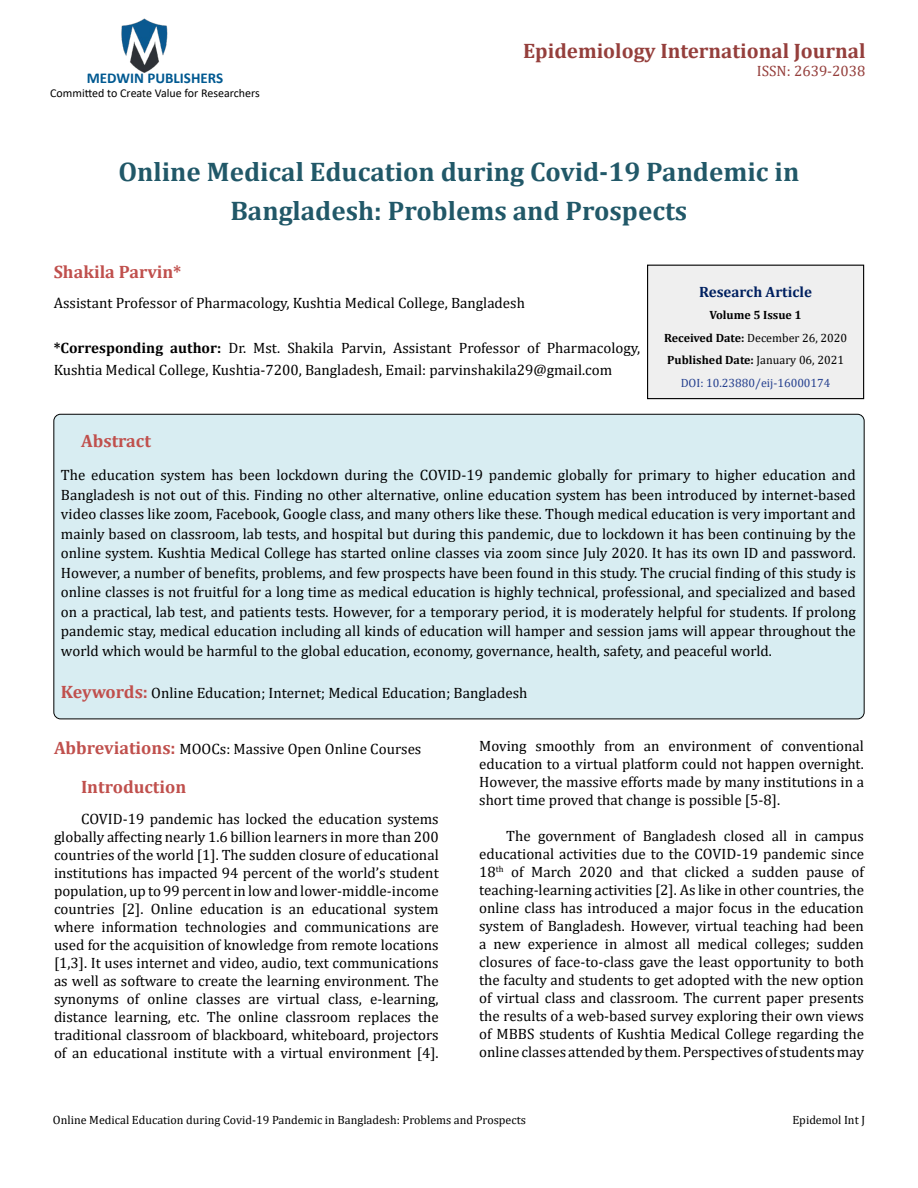
<style>
.page{position:relative;width:918px;height:1188px;background:#fff}
.page>*{position:absolute;margin:0;border:0;box-sizing:border-box;transform-origin:0 0}
.t1{font:700 27px/39px "Cambria";color:#215868;text-align:center}
.t2{font:700 21px "Cambria";color:#953f3c}
.t3{font:700 18px "Cambria";color:#c0504d}
.t4{font:15px/18px "Cambria";color:#000;text-align:justify}
.t5{font:700 15px "Calibri";color:#005991}
.t6{font:700 15px "Cambria";color:#002060}
.t7{font:15px "Cambria";color:#953f3c}
.t8{font:700 12px/22.5px "Cambria";color:#000;text-align:center}
.t9{font:12px "Cambria";color:#000}
.t10{font:12px "Calibri";color:#000}
.s1{font-weight:700}
.s2{font-weight:400}
.s3{font-weight:400;color:#25408f}
.s4{font-weight:700;font-size:18px;color:#c0504d}
</style>
<div class="page">
<img style="left:121px;top:18px;width:47px;height:55px">
<div style="left:648px;top:265px;width:216px;height:134px;background:#efefef"></div>
<div style="left:647px;top:265px;width:217px;height:134px;border:1px solid #000"></div>
<div style="left:54px;top:414px;width:810px;height:305px;background:#d8edf2;border-radius:7px"></div>
<p class="t5" style="left:87px;top:67px;width:138px">MEDWIN PUBLISHERS</p>
<p class="t10" style="left:50px;top:85px;width:211px">Committed to Create Value for Researchers</p>
<h2 class="t2" style="left:523px;top:36px;width:344px">Epidemiology International Journal</h2>
<p class="t7" style="left:757px;top:62px;width:110px">ISSN: 2639-2038</p>
<h1 class="t1" style="left:118px;top:151px;width:682px">Online Medical Education during Covid-19 Pandemic in<br>Bangladesh: Problems and Prospects</h1>
<p class="t3" style="left:54px;top:259px;width:129px">Shakila Parvin*</p>
<p class="t4" style="left:54px;top:293px;width:473px">Assistant Professor of Pharmacology, Kushtia Medical College, Bangladesh</p>
<p class="t4" style="left:54px;top:336px;width:588px;line-height:22.5px"><span class="s1">*Corresponding author:</span> Dr. Mst. Shakila Parvin, Assistant Professor of Pharmacology,<br>Kushtia Medical College, Kushtia-7200, Bangladesh, Email: parvinshakila29@gmail.com</p>
<p class="t6" style="left:699px;top:281px;width:114px">Research Article</p>
<p class="t8" style="left:664px;top:304px;width:185px">Volume 5 Issue 1<br>Received Date: <span class="s2">December 26, 2020<br></span>Published Date: <span class="s2">January 06, 2021<br></span><span class="s3">DOI: 10.23880/eij-16000174</span></p>
<p class="t3" style="left:81px;top:428px;width:71px">Abstract</p>
<p class="t4" style="left:61px;top:465px;width:797px;line-height:19.5px">The education system has been lockdown during the COVID-19 pandemic globally for primary to higher education and Bangladesh is not out of this. Finding no other alternative, online education system has been introduced by internet-based video classes like zoom, Facebook, Google class, and many others like these. Though medical education is very important and mainly based on classroom, lab tests, and hospital but during this pandemic, due to lockdown it has been continuing by the online system. Kushtia Medical College has started online classes via zoom since July 2020. It has its own ID and password.<br>However, a number of benefits, problems, and few prospects have been found in this study. The crucial finding of this study is online classes is not fruitful for a long time as medical education is highly technical, professional, and specialized and based on a practical, lab test, and patients tests. However, for a temporary period, it is moderately helpful for students. If prolong pandemic stay, medical education including all kinds of education will hamper and session jams will appear throughout the world which would be harmful to the global education, economy, governance, health, safety, and peaceful world.</p>
<p class="t4" style="left:61px;top:684px;width:468px"><span class="s4">Keywords:</span> Online Education; Internet; Medical Education; Bangladesh</p>
<p class="t4" style="left:54px;top:740px;width:369px"><span class="s4">Abbreviations:</span> MOOCs: Massive Open Online Courses</p>
<p class="t3" style="left:81px;top:774px;width:107px">Introduction</p>
<p class="t4" style="left:54px;top:810px;width:386px;text-indent:27px">COVID-19 pandemic has locked the education systems globally affecting nearly 1.6 billion learners in more than 200 countries of the world [1]. The sudden closure of educational institutions has impacted 94 percent of the world’s student population, up to 99 percent in low and lower-middle-income countries [2]. Online education is an educational system where information technologies and communications are used for the acquisition of knowledge from remote locations [1,3]. It uses internet and video, audio, text communications as well as software to create the learning environment. The synonyms of online classes are virtual class, e-learning, distance learning, etc. The online classroom replaces the traditional classroom of blackboard, whiteboard, projectors of an educational institute with a virtual environment [4].</p>
<p class="t4" style="left:479px;top:737px;width:386px">Moving smoothly from an environment of conventional education to a virtual platform could not happen overnight.<br>However, the massive efforts made by many institutions in a short time proved that change is possible [5-8].</p>
<p class="t4" style="left:479px;top:827px;width:386px;text-indent:27px">The government of Bangladesh closed all in campus educational activities due to the COVID-19 pandemic since 18<sup>th</sup> of March 2020 and that clicked a sudden pause of teaching-learning activities [2]. As like in other countries, the online class has introduced a major focus in the education system of Bangladesh. However, virtual teaching had been a new experience in almost all medical colleges; sudden closures of face-to-class gave the least opportunity to both the faculty and students to get adopted with the new option of virtual class and classroom. The current paper presents the results of a web-based survey exploring their own views of MBBS students of Kushtia Medical College regarding the online classes attended by them. Perspectives of students may</p>
<p class="t9" style="left:53px;top:1113px;width:475px">Online Medical Education during Covid-19 Pandemic in Bangladesh: Problems and Prospects</p>
<p class="t9" style="left:792px;top:1113px;width:74px">Epidemol Int J</p>
</div>
